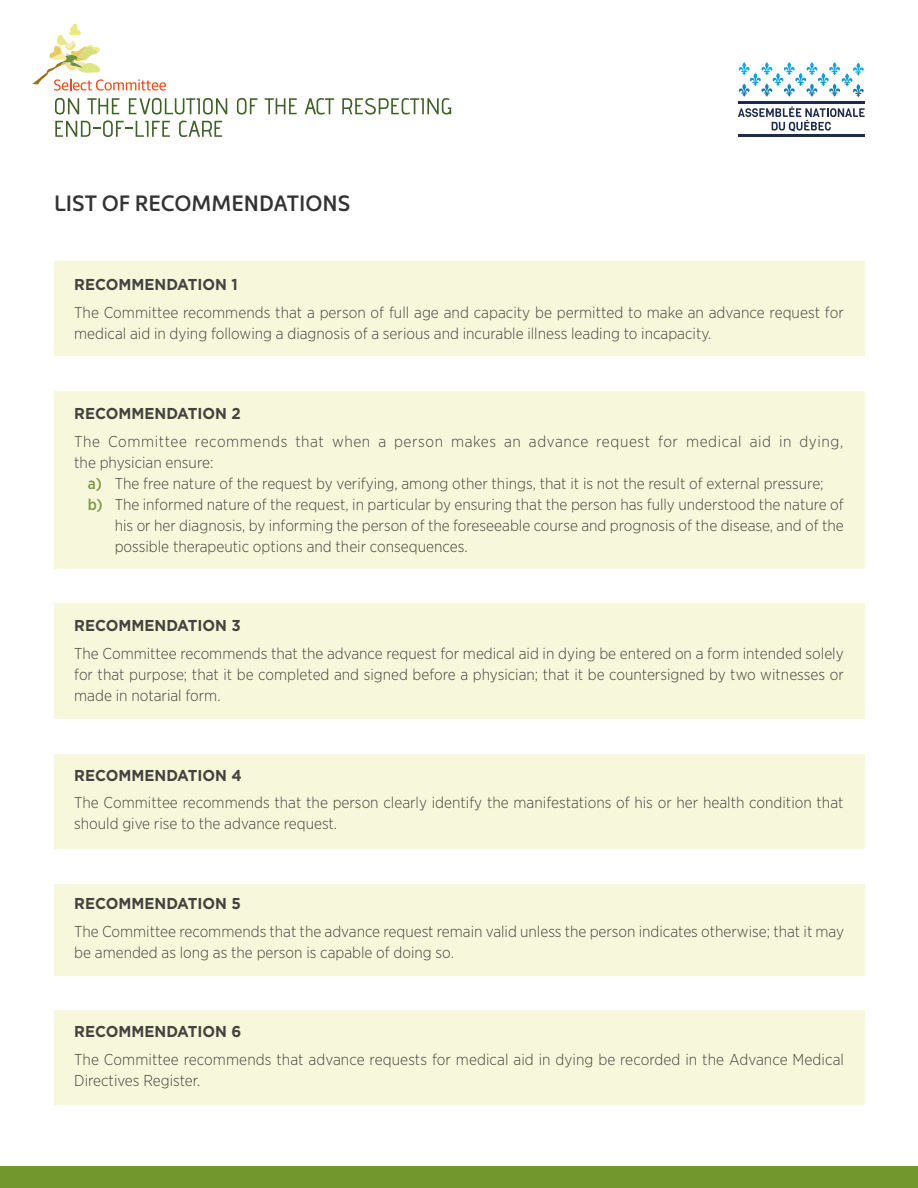
<style>
.page{position:relative;width:918px;height:1188px;background:#fff}
.page>*{position:absolute;margin:0;border:0;box-sizing:border-box;transform-origin:0 0}
.t1{font:600 22.5px "Kyrial Sans Pro";color:#333334;scale:.95 1}
.t2{font:300 15.75px/21px "Gotham Narrow";color:#474748}
.t3{font:300 15.75px/21px "Gotham Narrow";letter-spacing:.04em;color:#474748}
.t4{font:700 15.75px "Gotham";color:#474748;scale:.95 1}
.s1{font-weight:500;color:#859d4f}
</style>
<div class="page">
<hr style="left:738px;top:102px;width:127px;height:2px;background:#1d2b4e">
<hr style="left:738px;top:135px;width:127px;height:2px;background:#1d2b4e">
<svg style="left:738px;top:106px;width:127px;height:26px"></svg>
<img style="left:738px;top:86px;width:12px;height:11px">
<img style="left:761px;top:86px;width:12px;height:11px">
<img style="left:784px;top:86px;width:11px;height:11px">
<img style="left:806px;top:86px;width:12px;height:11px">
<svg style="left:738px;top:62px;width:102px;height:24px"></svg>
<img style="left:829px;top:83px;width:11px;height:14px">
<img style="left:841px;top:73px;width:12px;height:14px">
<img style="left:853px;top:62px;width:11px;height:14px">
<svg style="left:853px;top:84px;width:11px;height:13px"></svg>
<div style="left:0;top:1166px;width:918px;height:22px;background:#72972d"></div>
<div style="left:54px;top:261px;width:811px;height:95px;background:#f7f7dc"></div>
<div style="left:54px;top:755px;width:811px;height:94px;background:#f7f7dc"></div>
<div style="left:54px;top:884px;width:811px;height:91px;background:#f7f7dc"></div>
<div style="left:54px;top:1010px;width:811px;height:95px;background:#f7f7dc"></div>
<div style="left:54px;top:391px;width:811px;height:177px;background:#f7f7dc"></div>
<div style="left:54px;top:603px;width:811px;height:116px;background:#f7f7dc"></div>
<svg style="left:32px;top:23px;width:134px;height:68px"></svg>
<svg style="left:237px;top:98px;width:20px;height:17px"></svg>
<svg style="left:265px;top:98px;width:32px;height:16px"></svg>
<svg style="left:305px;top:98px;width:29px;height:17px"></svg>
<svg style="left:342px;top:98px;width:109px;height:17px"></svg>
<svg style="left:55px;top:98px;width:172px;height:39px"></svg>
<h2 class="t1" style="left:54px;top:187px;width:313px">LIST OF RECOMMENDATIONS</h2>
<h4 class="t4" style="left:74px;top:274px;width:174px">RECOMMENDATION 1</h4>
<p class="t2" style="left:74px;top:302px;width:771px">The Committee recommends that a person of full age and capacity be permitted to make an advance request for medical aid in dying following a diagnosis of a serious and incurable illness leading to incapacity.</p>
<h4 class="t4" style="left:74px;top:403px;width:177px">RECOMMENDATION 2</h4>
<p class="t3" style="left:74px;top:430px;width:771px">The Committee recommends that when a person makes an advance request for medical aid in dying, the physician ensure:</p>
<p class="t2" style="left:88px;top:472px;width:737px"><span class="s1">a)</span> The free nature of the request by verifying, among other things, that it is not the result of external pressure;</p>
<p class="t2" style="left:115px;top:493px;width:731px;text-align:justify;text-indent:-27px"><span class="s1">b)</span> The informed nature of the request, in particular by ensuring that the person has fully understood the nature of his or her diagnosis, by informing the person of the foreseeable course and prognosis of the disease, and of the possible therapeutic options and their consequences.</p>
<h4 class="t4" style="left:74px;top:615px;width:177px">RECOMMENDATION 3</h4>
<p class="t2" style="left:74px;top:643px;width:771px;text-align:justify">The Committee recommends that the advance request for medical aid in dying be entered on a form intended solely for that purpose; that it be completed and signed before a physician; that it be countersigned by two witnesses or made in notarial form.</p>
<h4 class="t4" style="left:74px;top:765px;width:178px">RECOMMENDATION 4</h4>
<p class="t2" style="left:74px;top:792px;width:771px">The Committee recommends that the person clearly identify the manifestations of his or her health condition that should give rise to the advance request.</p>
<h4 class="t4" style="left:74px;top:893px;width:177px">RECOMMENDATION 5</h4>
<p class="t2" style="left:74px;top:920px;width:771px">The Committee recommends that the advance request remain valid unless the person indicates otherwise; that it may be amended as long as the person is capable of doing so.</p>
<h4 class="t4" style="left:74px;top:1021px;width:178px">RECOMMENDATION 6</h4>
<p class="t2" style="left:74px;top:1049px;width:771px">The Committee recommends that advance requests for medical aid in dying be recorded in the Advance Medical<br>Directives Register.</p>
</div>
